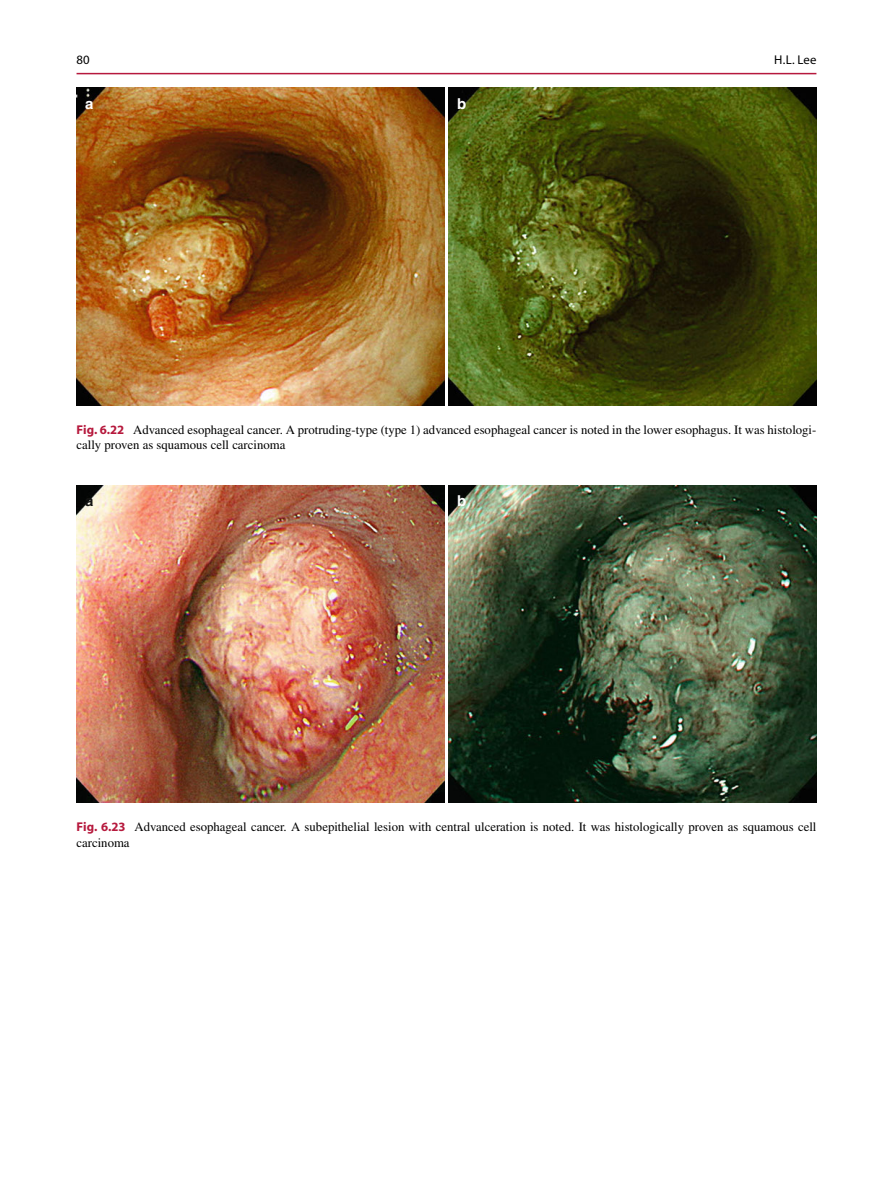
<style>
.page{position:relative;width:893px;height:1187px;background:#fff}
.page>*{position:absolute;margin:0;border:0;box-sizing:border-box;transform-origin:0 0}
.t1{font:700 15px "Helvetica";color:#fff}
.t2{font:700 15px "Helvetica";color:#131413}
.t3{font:12.75px/15px "Times";color:#000}
.t4{font:12.75px "Myriad";color:#000}
.s1{font-family:"Myriad";font-weight:700;color:#b6193d}
</style>
<div class="page">
<img style="left:77px;top:485px;width:367px;height:317px">
<img style="left:449px;top:485px;width:368px;height:317px">
<img style="left:77px;top:88px;width:367px;height:317px">
<img style="left:449px;top:88px;width:368px;height:317px">
<hr style="left:77px;top:73px;width:739px;height:1px;background:#b6193d">
<p class="t4" style="left:77px;top:55px;width:15px">80</p>
<p class="t1" style="left:85px;top:98px;width:10px">a</p>
<p class="t1" style="left:457px;top:98px;width:11px">b</p>
<p class="t4" style="left:774px;top:55px;width:44px">H.L. Lee</p>
<p class="t3" style="left:77px;top:423px;width:741px"><span class="s1">Fig. 6.22</span> Advanced esophageal cancer. A protruding-type (type 1) advanced esophageal cancer is noted in the lower esophagus. It was histologi&shy;cally proven as squamous cell carcinoma</p>
<p class="t2" style="left:85px;top:495px;width:10px">a</p>
<p class="t1" style="left:457px;top:495px;width:11px">b</p>
<p class="t3" style="left:77px;top:820px;width:741px"><span class="s1">Fig. 6.23</span> Advanced esophageal cancer. A subepithelial lesion with central ulceration is noted. It was histologically proven as squamous cell carcinoma</p>
</div>
